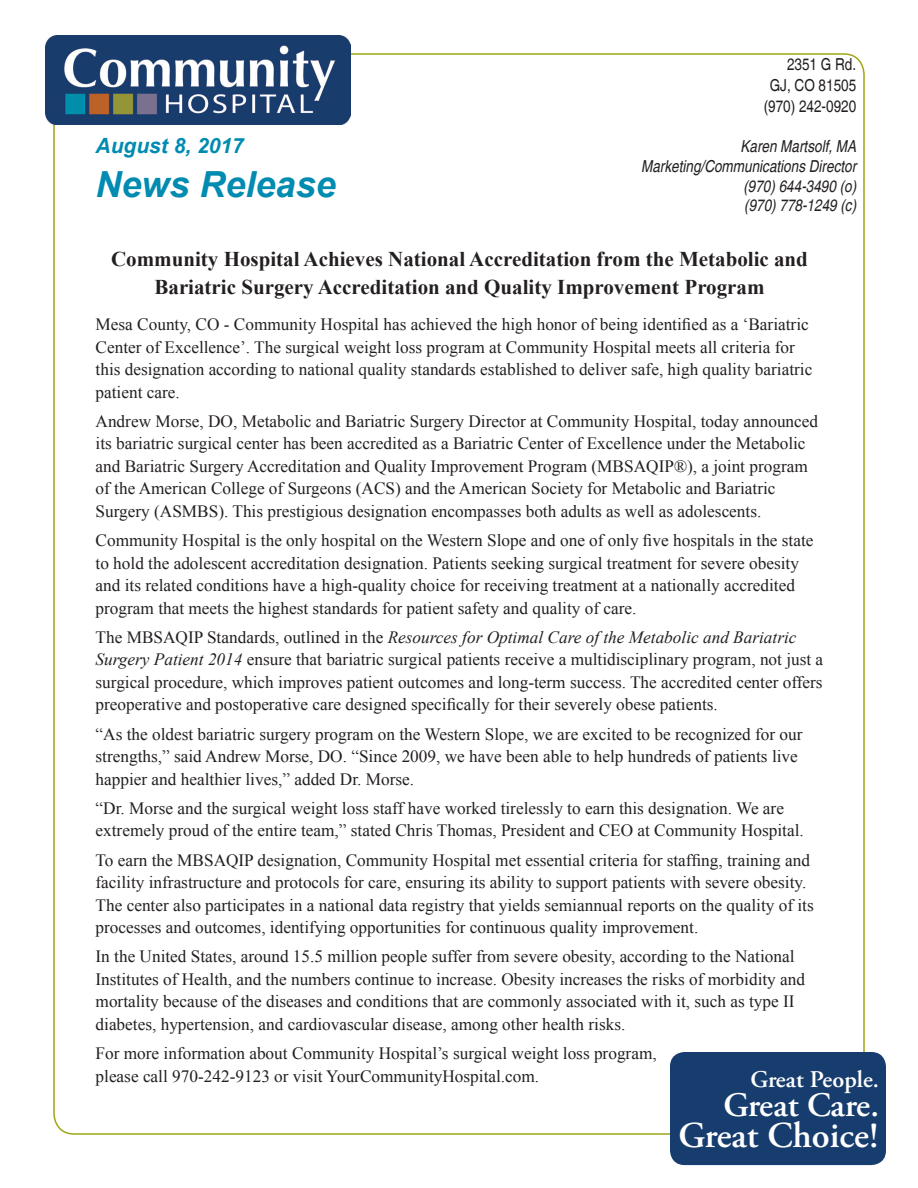
<style>
.page{position:relative;width:918px;height:1188px;background:#fff}
.page>*{position:absolute;margin:0;border:0;box-sizing:border-box;transform-origin:0 0}
.t1{font:600 36.45px "Adobe Garamond Pro";color:#fff}
.t2{font:italic 700 36px "Arial";color:#008bb0}
.t3{font:600 34.35px "Adobe Garamond Pro";letter-spacing:-.01em;color:#fff}
.t4{font:600 23.85px "Adobe Garamond Pro";color:#fff}
.t5{font:700 21px/28.5px "Times New Roman";color:#231f20;text-align:center}
.t6{font:italic 700 21px "Arial";color:#008bb0}
.t7{font:17.25px/22.5px "Times New Roman";color:#231f20}
.t8{font:italic condensed 16.5px "Helvetica";color:#231f20}
.t9{font:condensed 16.5px "Helvetica";color:#231f20}
.s1{font-style:italic}
</style>
<div class="page">
<div style="left:670px;top:1052px;width:216px;height:113px;background:#173d6e;border-radius:15px"></div>
<img style="left:45px;top:35px;width:306px;height:89px">
<p class="t6" style="left:96px;top:132px;width:150px">August 8, 2017</p>
<p class="t2" style="left:96px;top:160px;width:242px">News Release</p>
<p class="t9" style="left:787px;top:55px;width:71px">2351 G Rd.</p>
<p class="t9" style="left:770px;top:76px;width:88px">GJ, CO 81505</p>
<p class="t9" style="left:764px;top:97px;width:94px">(970) 242-0920</p>
<p class="t8" style="left:740px;top:136px;width:117px">Karen Martsolf, MA</p>
<p class="t8" style="left:641px;top:156px;width:217px">Marketing/Communications Director</p>
<p class="t8" style="left:743px;top:176px;width:114px">(970) 644-3490 (o)</p>
<p class="t8" style="left:744px;top:196px;width:114px">(970) 778-1249 (c)</p>
<p class="t5" style="left:111px;top:244px;width:698px">Community Hospital Achieves National Accreditation from the Metabolic and<br>Bariatric Surgery Accreditation and Quality Improvement Program</p>
<p class="t7" style="left:96px;top:313px;width:718px">Mesa County, CO - Community Hospital has achieved the high honor of being identified as a ‘Bariatric Center of Excellence’. The surgical weight loss program at Community Hospital meets all criteria for this designation according to national quality standards established to deliver safe, high quality bariatric patient care.</p>
<p class="t7" style="left:96px;top:410px;width:724px">Andrew Morse, DO, Metabolic and Bariatric Surgery Director at Community Hospital, today announced its bariatric surgical center has been accredited as a Bariatric Center of Excellence under the Metabolic and Bariatric Surgery Accreditation and Quality Improvement Program (MBSAQIP®), a joint program of the American College of Surgeons (ACS) and the American Society for Metabolic and Bariatric Surgery (ASMBS). This prestigious designation encompasses both adults as well as adolescents.</p>
<p class="t7" style="left:96px;top:529px;width:719px">Community Hospital is the only hospital on the Western Slope and one of only five hospitals in the state to hold the adolescent accreditation designation. Patients seeking surgical treatment for severe obesity and its related conditions have a high-quality choice for receiving treatment at a nationally accredited program that meets the highest standards for patient safety and quality of care.</p>
<p class="t7" style="left:96px;top:626px;width:729px">The MBSAQIP Standards, outlined in the <span class="s1">Resources for Optimal Care of the Metabolic and Bariatric Surgery Patient 2014</span> ensure that bariatric surgical patients receive a multidisciplinary program, not just a surgical procedure, which improves patient outcomes and long-term success. The accredited center offers preoperative and postoperative care designed specifically for their severely obese patients.</p>
<p class="t7" style="left:96px;top:722px;width:708px">“As the oldest bariatric surgery program on the Western Slope, we are excited to be recognized for our strengths,” said Andrew Morse, DO. “Since 2009, we have been able to help hundreds of patients live happier and healthier lives,” added Dr. Morse.</p>
<p class="t7" style="left:96px;top:797px;width:710px">“Dr. Morse and the surgical weight loss staff have worked tirelessly to earn this designation. We are extremely proud of the entire team,” stated Chris Thomas, President and CEO at Community Hospital.</p>
<p class="t7" style="left:96px;top:848px;width:720px">To earn the MBSAQIP designation, Community Hospital met essential criteria for staffing, training and facility infrastructure and protocols for care, ensuring its ability to support patients with severe obesity.<br>The center also participates in a national data registry that yields semiannual reports on the quality of its processes and outcomes, identifying opportunities for continuous quality improvement.</p>
<p class="t7" style="left:96px;top:945px;width:711px">In the United States, around 15.5 million people suffer from severe obesity, according to the National Institutes of Health, and the numbers continue to increase. Obesity increases the risks of morbidity and mortality because of the diseases and conditions that are commonly associated with it, such as type II diabetes, hypertension, and cardiovascular disease, among other health risks.</p>
<p class="t7" style="left:96px;top:1042px;width:563px">For more information about Community Hospital’s surgical weight loss program, please call 970-242-9123 or visit YourCommunityHospital.com.</p>
<p class="t4" style="left:751px;top:1065px;width:130px">Great People.</p>
<p class="t3" style="left:723px;top:1085px;width:157px">Great Care.</p>
<p class="t1" style="left:679px;top:1114px;width:202px">Great Choice!</p>
</div>
